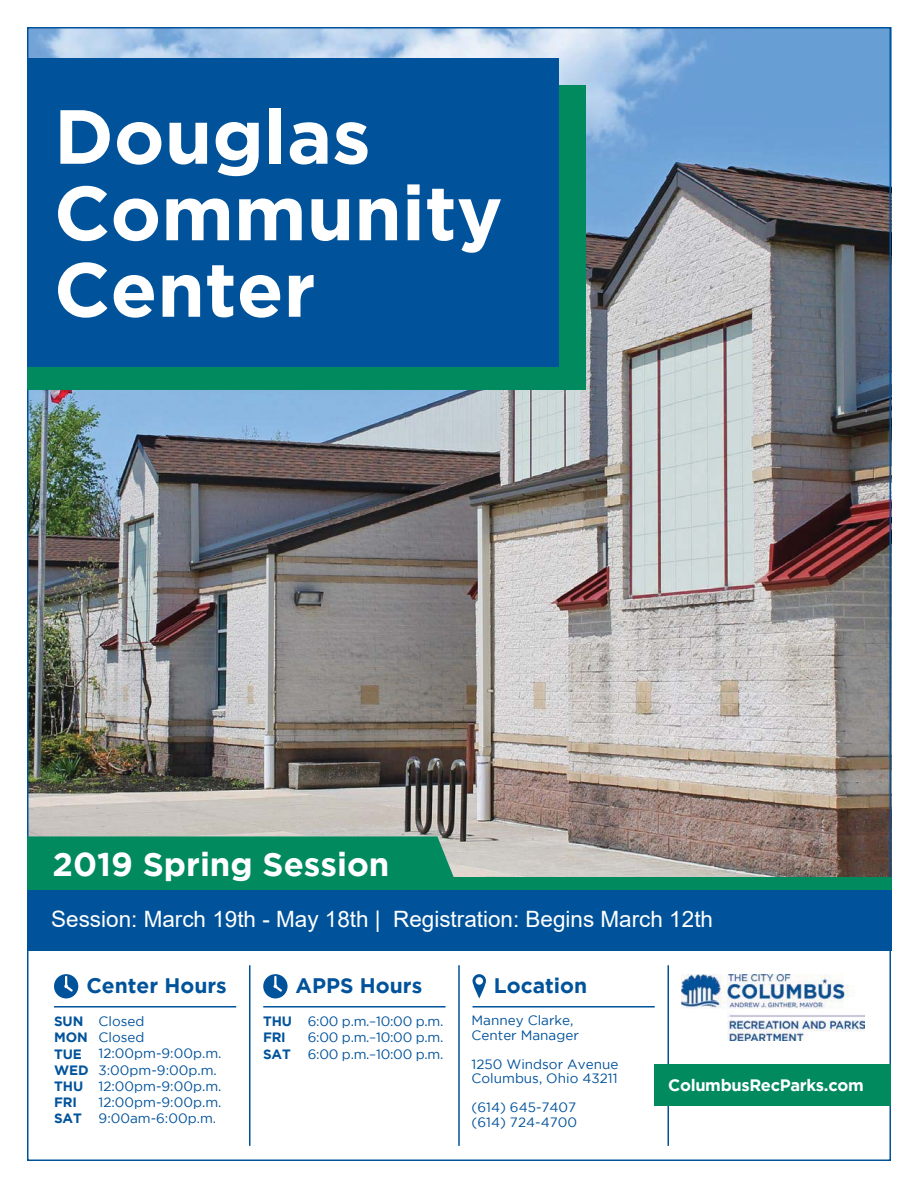
<style>
.page{position:relative;width:918px;height:1188px;background:#fff}
.page>*{position:absolute;margin:0;border:0;box-sizing:border-box;transform-origin:0 0}
.t1{font:700 76.5px/76.5px "Gotham";color:#fff}
.t2{font:700 33px "Gotham";color:#fff}
.t3{font:22.5px "Form Filling Font 0";color:#fff}
.t4{font:700 21px "Gotham";color:#00539b}
.t5{font:700 16.5px "Gotham";letter-spacing:-.02em;color:#fff}
.t6{font:13.5px/16.2px "Gotham";color:#00529b}
.t7{font:13.5px/16.2px "Gotham";letter-spacing:-.02em;color:#00539b}
.t8{font:700 13.5px/16.2px "Gotham";color:#00539b}
.s1{font-weight:700}
</style>
<div class="page">
<img style="left:30px;top:30px;width:858px;height:847px">
<div style="left:27px;top:85px;width:558px;height:305px;background:#008a5e"></div>
<div style="left:27px;top:58px;width:532px;height:308px;background:#00539b"></div>
<div style="left:27px;top:877px;width:864px;height:13px;background:#008a5e"></div>
<div style="left:27px;top:836px;width:432px;height:41px;background:#008a5e"></div>
<img style="left:682px;top:974px;width:182px;height:67px">
<hr style="left:668px;top:965px;width:1px;height:181px;background:#00539b">
<hr style="left:54px;top:1006px;width:182px;height:2px;background:#00539b">
<svg style="left:54px;top:974px;width:24px;height:24px"></svg>
<hr style="left:473px;top:1006px;width:182px;height:2px;background:#00539b">
<svg style="left:473px;top:974px;width:13px;height:24px"></svg>
<div style="left:655px;top:1065px;width:236px;height:41px;background:#008a5e"></div>
<hr style="left:263px;top:1006px;width:183px;height:2px;background:#00539b">
<svg style="left:263px;top:974px;width:25px;height:24px"></svg>
<hr style="left:458px;top:965px;width:2px;height:181px;background:#00539b">
<hr style="left:249px;top:965px;width:2px;height:181px;background:#00539b">
<div style="left:27px;top:890px;width:864px;height:61px;background:#00539b"></div>
<h1 class="t1" style="left:54px;top:104px;width:450px">Douglas<br>Community<br>Center</h1>
<h2 class="t2" style="left:53px;top:852px;width:338px">2019 Spring Session</h2>
<h3 class="t3" style="left:51px;top:907px;width:663px">Session: March 19th - May 18th | Registration: Begins March 12th</h3>
<h3 class="t4" style="left:86px;top:977px;width:142px">Center Hours</h3>
<h3 class="t4" style="left:494px;top:977px;width:95px">Location</h3>
<h3 class="t4" style="left:296px;top:977px;width:128px">APPS Hours</h3>
<p class="t8" style="left:54px;top:1014px;width:36px">SUN<br>MON<br>TUE<br>WED<br>THU<br>FRI<br>SAT</p>
<p class="t6" style="left:99px;top:1014px;width:124px">Closed<br>Closed<br>12:00pm-9:00p.m.<br>3:00pm-9:00p.m.<br>12:00pm-9:00p.m.<br>12:00pm-9:00p.m.<br>9:00am-6:00p.m.</p>
<p class="t6" style="left:472px;top:1014px;width:109px;line-height:14.5px">Manney Clarke,<br>Center Manager</p>
<p class="t7" style="left:263px;top:1014px;width:182px"><span class="s1">THU</span> 6:00 p.m.–10:00 p.m.<br><span class="s1">FRI</span></p>
<p class="t7" style="left:308px;top:1030px;width:137px">6:00 p.m.–10:00 p.m.</p>
<p class="t8" style="left:263px;top:1047px;width:29px">SAT</p>
<p class="t7" style="left:308px;top:1047px;width:137px">6:00 p.m.–10:00 p.m.</p>
<p class="t6" style="left:472px;top:1057px;width:148px;line-height:14.5px">1250 Windsor Avenue<br>Columbus, Ohio 43211</p>
<p class="t6" style="left:472px;top:1101px;width:107px;line-height:14.5px">(614) 645-7407 (614) 724-4700</p>
<p class="t5" style="left:668px;top:1079px;width:197px">ColumbusRecParks.com</p>
</div>
